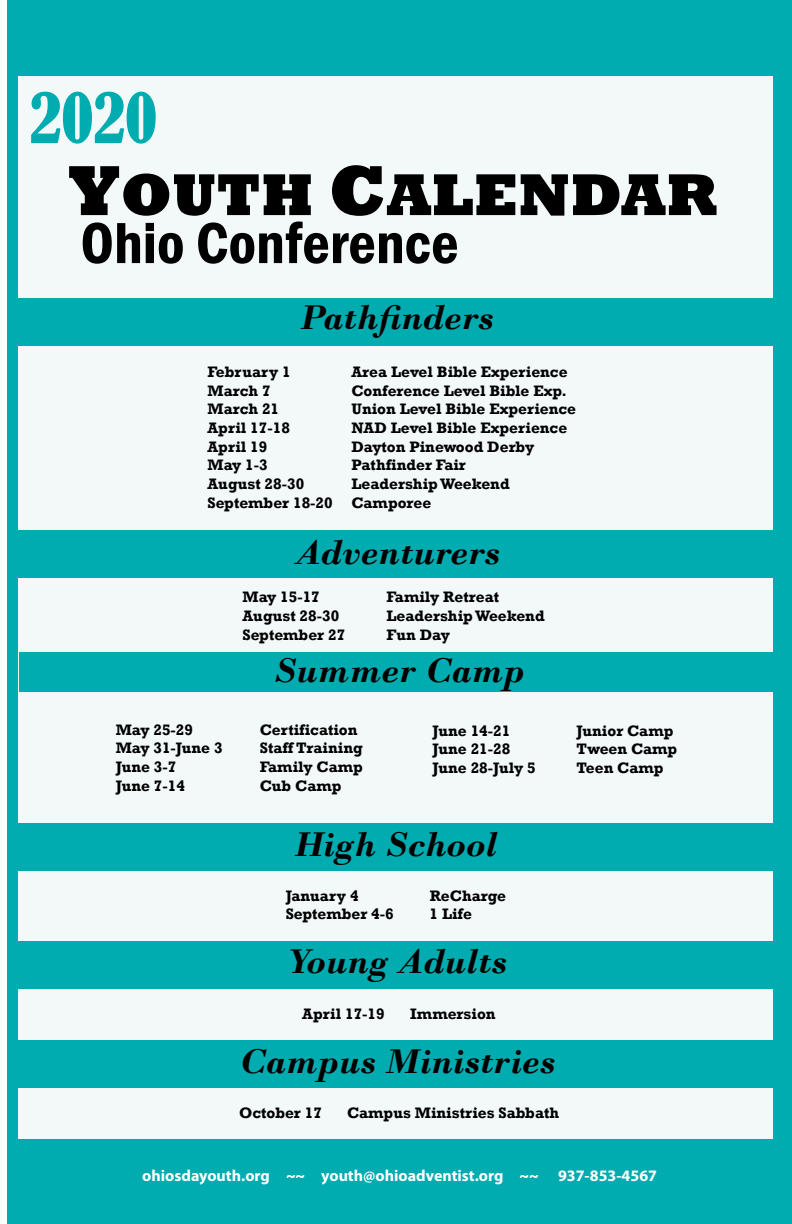
<style>
.page{position:relative;width:792px;height:1224px;background:#fff}
.page>*{position:absolute;margin:0;border:0;box-sizing:border-box;transform-origin:0 0}
.t1{font:condensed 65px "Bernard";color:#00acb0}
.t2{font:600 condensed 60px "Franklin Gothic";color:#000}
.t3{font:800 60px "Rockwell";color:#000}
.t4{font:italic 700 36px "Bodoni";color:#000}
.t5{font:700 16px "Myriad Pro";color:#fff}
.t6{font:700 15.5px/18.6px "Rockwell";color:#000}
.s1{font-size:72px}
</style>
<div class="page">
<div style="left:7px;top:0;width:785px;height:1224px;background:#00acb0"></div>
<div style="left:19px;top:76px;width:754px;height:1063px;background:#f3f9f9"></div>
<div style="left:19px;top:298px;width:754px;height:47px;background:#00acb0"></div>
<div style="left:19px;top:530px;width:754px;height:47px;background:#00acb0"></div>
<div style="left:19px;top:652px;width:754px;height:40px;background:#00acb0"></div>
<div style="left:19px;top:824px;width:755px;height:47px;background:#00acb0"></div>
<div style="left:19px;top:941px;width:754px;height:47px;background:#00acb0"></div>
<div style="left:19px;top:1040px;width:754px;height:47px;background:#00acb0"></div>
<h1 class="t1" style="left:30px;top:83px;width:129px">2020</h1>
<h2 class="t3" style="left:68px;top:159px;width:651px"><span class="s1">Y</span>OUTH <span class="s1">C</span>ALENDAR</h2>
<h2 class="t2" style="left:80px;top:207px;width:380px">Ohio Conference</h2>
<h3 class="t4" style="left:300px;top:302px;width:195px">Pathfinders</h3>
<p class="t6" style="left:207px;top:364px;width:85px">February 1</p>
<p class="t6" style="left:351px;top:364px;width:218px">Area Level Bible Experience</p>
<p class="t6" style="left:207px;top:383px;width:65px">March 7</p>
<p class="t6" style="left:351px;top:383px;width:217px">Conference Level Bible Exp.</p>
<p class="t6" style="left:207px;top:401px;width:73px">March 21</p>
<p class="t6" style="left:351px;top:401px;width:226px">Union Level Bible Experience</p>
<p class="t6" style="left:207px;top:420px;width:84px">April 17-18</p>
<p class="t6" style="left:351px;top:420px;width:217px">NAD Level Bible Experience</p>
<p class="t6" style="left:207px;top:439px;width:61px">April 19</p>
<p class="t6" style="left:351px;top:439px;width:184px">Dayton Pinewood Derby</p>
<p class="t6" style="left:207px;top:457px;width:62px">May 1-3</p>
<p class="t6" style="left:351px;top:457px;width:116px">Pathfinder Fair</p>
<p class="t6" style="left:207px;top:476px;width:98px">August 28-30</p>
<p class="t6" style="left:207px;top:476px;width:304px;text-indent:144px">Leadership Weekend<br>September 18-20 Camporee</p>
<h3 class="t4" style="left:295px;top:537px;width:207px">Adventurers</h3>
<p class="t6" style="left:242px;top:590px;width:79px">May 15-17</p>
<p class="t6" style="left:386px;top:590px;width:114px">Family Retreat</p>
<p class="t6" style="left:242px;top:608px;width:98px">August 28-30</p>
<p class="t6" style="left:386px;top:608px;width:160px">Leadership Weekend</p>
<p class="t6" style="left:242px;top:627px;width:104px">September 27</p>
<p class="t6" style="left:386px;top:627px;width:65px">Fun Day</p>
<h3 class="t4" style="left:273px;top:655px;width:253px">Summer Camp</h3>
<p class="t6" style="left:433px;top:723px;width:79px">June 14-21</p>
<p class="t6" style="left:577px;top:723px;width:98px">Junior Camp</p>
<p class="t6" style="left:433px;top:741px;width:79px">June 21-28</p>
<p class="t6" style="left:577px;top:741px;width:102px">Tween Camp</p>
<p class="t6" style="left:433px;top:760px;width:105px">June 28-July 5</p>
<p class="t6" style="left:577px;top:760px;width:88px">Teen Camp</p>
<p class="t6" style="left:116px;top:722px;width:79px">May 25-29</p>
<p class="t6" style="left:260px;top:722px;width:99px">Certification</p>
<p class="t6" style="left:116px;top:741px;width:108px">May 31-June 3</p>
<p class="t6" style="left:260px;top:741px;width:105px">Staff Training</p>
<p class="t6" style="left:116px;top:759px;width:62px">June 3-7</p>
<p class="t6" style="left:260px;top:759px;width:105px">Family Camp</p>
<p class="t6" style="left:116px;top:778px;width:71px">June 7-14</p>
<p class="t6" style="left:260px;top:778px;width:83px">Cub Camp</p>
<h3 class="t4" style="left:294px;top:829px;width:205px">High School</h3>
<p class="t6" style="left:286px;top:888px;width:74px">January 4</p>
<p class="t6" style="left:430px;top:888px;width:78px">ReCharge</p>
<p class="t6" style="left:286px;top:906px;width:110px">September 4-6</p>
<p class="t6" style="left:430px;top:906px;width:44px">1 Life</p>
<h3 class="t4" style="left:286px;top:946px;width:222px">Young Adults</h3>
<p class="t6" style="left:302px;top:1006px;width:84px">April 17-19</p>
<p class="t6" style="left:410px;top:1006px;width:87px">Immersion</p>
<h3 class="t4" style="left:239px;top:1046px;width:317px">Campus Ministries</h3>
<p class="t6" style="left:239px;top:1105px;width:84px">October 17</p>
<p class="t6" style="left:347px;top:1105px;width:214px">Campus Ministries Sabbath</p>
<p class="t5" style="left:142px;top:1170px;width:516px">ohiosdayouth.org ~~ youth@ohioadventist.org ~~ 937-853-4567</p>
</div>
